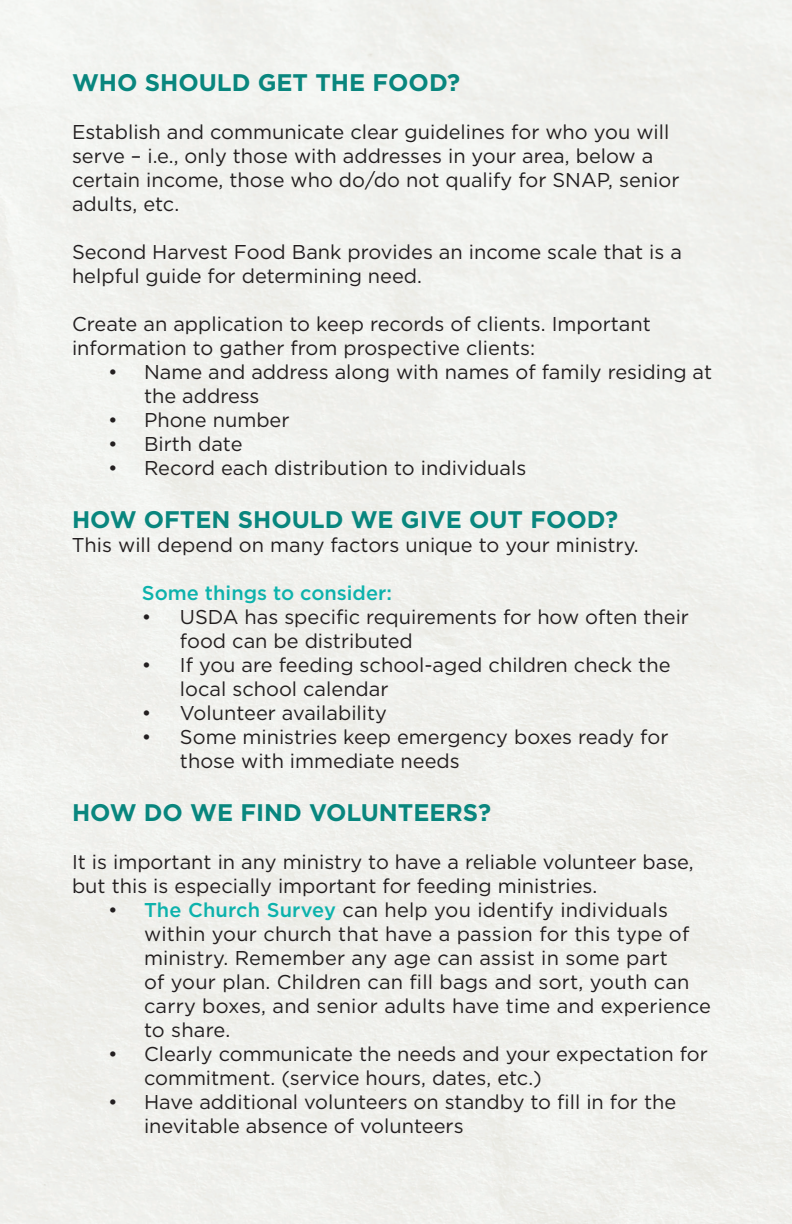
<style>
.page{position:relative;width:792px;height:1224px;background:#fff}
.page>*{position:absolute;margin:0;border:0;box-sizing:border-box;transform-origin:0 0}
.t1{font:700 24px "Gotham";color:#09867e}
.t2{font:20px/24px "Gotham";color:#231f20}
.t3{font:500 20px "Gotham";color:#0db2ac}
.s1{font-weight:500;color:#0db2ac}
</style>
<div class="page">
<p class="t1" style="left:72px;top:67px;width:390px">WHO SHOULD GET THE FOOD?</p>
<p class="t2" style="left:72px;top:120px;width:609px">Establish and communicate clear guidelines for who you will serve – i.e., only those with addresses in your area, below a certain income, those who do/do not qualify for SNAP, senior adults, etc.</p>
<p class="t2" style="left:72px;top:240px;width:612px">Second Harvest Food Bank provides an income scale that is a helpful guide for determining need.</p>
<p class="t2" style="left:72px;top:312px;width:580px">Create an application to keep records of clients. Important information to gather from prospective clients:</p>
<p class="t2" style="left:144px;top:360px;width:570px;text-indent:-36px">• Name and address along with names of family residing at the address</p>
<p class="t2" style="left:108px;top:408px;width:183px">• Phone number</p>
<p class="t2" style="left:108px;top:432px;width:136px">• Birth date</p>
<p class="t2" style="left:108px;top:456px;width:420px">• Record each distribution to individuals</p>
<p class="t1" style="left:72px;top:504px;width:548px">HOW OFTEN SHOULD WE GIVE OUT FOOD?</p>
<p class="t2" style="left:72px;top:532px;width:568px">This will depend on many factors unique to your ministry.</p>
<p class="t3" style="left:142px;top:580px;width:251px">Some things to consider:</p>
<p class="t2" style="left:180px;top:604px;width:511px;text-indent:-38px">• USDA has specific requirements for how often their food can be distributed</p>
<p class="t2" style="left:180px;top:652px;width:492px;text-indent:-38px">• If you are feeding school-aged children check the local school calendar</p>
<p class="t2" style="left:142px;top:700px;width:247px">• Volunteer availability</p>
<p class="t2" style="left:180px;top:724px;width:490px;text-indent:-38px">• Some ministries keep emergency boxes ready for those with immediate needs</p>
<p class="t1" style="left:72px;top:796px;width:421px">HOW DO WE FIND VOLUNTEERS?</p>
<p class="t2" style="left:72px;top:849px;width:623px">It is important in any ministry to have a reliable volunteer base, but this is especially important for feeding ministries.</p>
<p class="t2" style="left:144px;top:897px;width:568px;text-indent:-36px">• <span class="s1">The Church Survey</span> can help you identify individuals within your church that have a passion for this type of ministry. Remember any age can assist in some part<br>of your plan. Children can fill bags and sort, youth can carry boxes, and senior adults have time and experience to share.</p>
<p class="t2" style="left:144px;top:1041px;width:565px;text-indent:-36px">• Clearly communicate the needs and your expectation for commitment. (service hours, dates, etc.)</p>
<p class="t2" style="left:144px;top:1089px;width:534px;text-indent:-36px">• Have additional volunteers on standby to fill in for the inevitable absence of volunteers</p>
</div>
